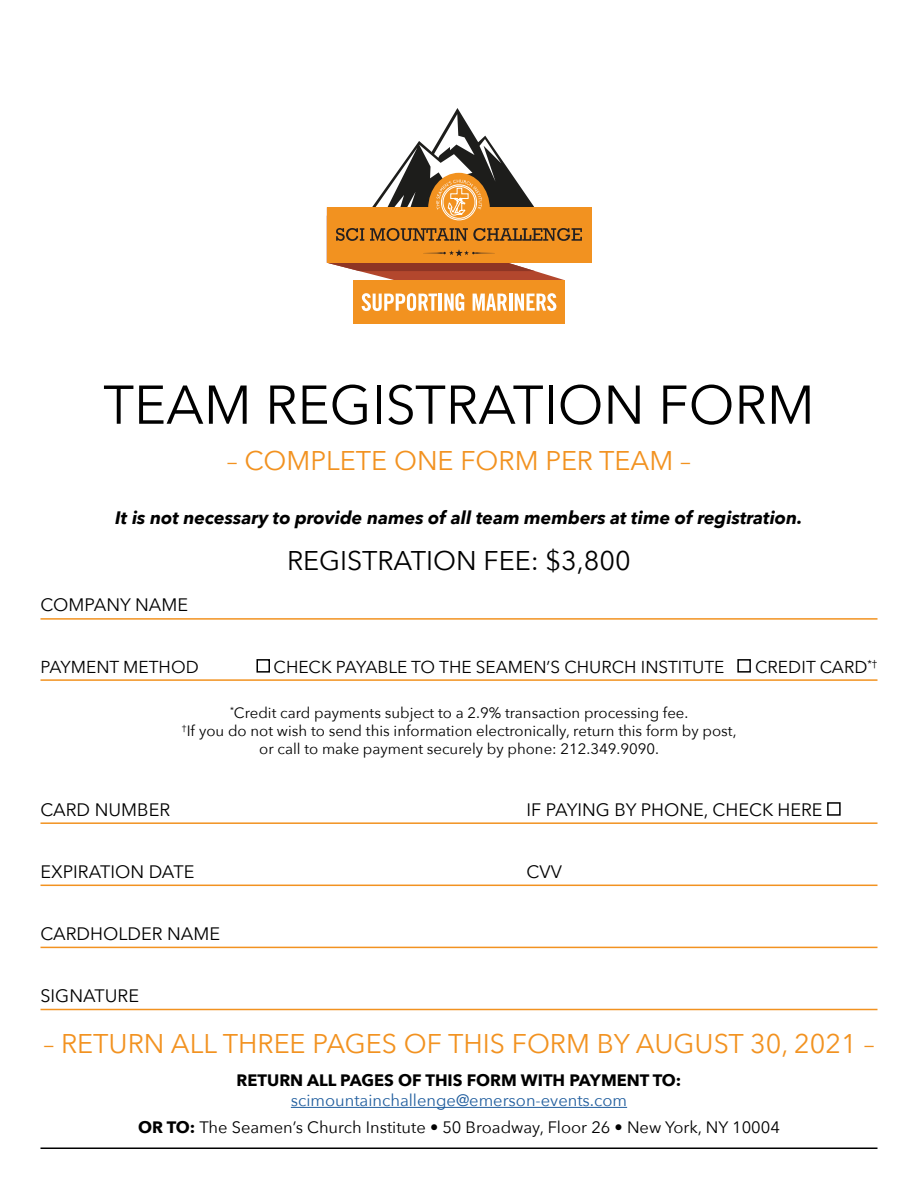
<style>
.page{position:relative;width:918px;height:1188px;background:#fff}
.page>*{position:absolute;margin:0;border:0;box-sizing:border-box;transform-origin:0 0}
.t1{font:54px "Avenir Next";color:#000}
.t2{font:27px "Avenir Next";color:#f29220}
.t3{font:27px "Avenir Next";color:#000}
.t4{font:18px "Avenir Next";color:#000}
.t5{font:italic 700 18px "Avenir Next";color:#000}
.t6{font:17.25px "Avenir Next";color:#000}
.t7{font:16.5px/26.5px "Avenir Next";color:#000;text-align:center}
.t8{font:700 16.5px "Avenir Next";color:#000}
.t9{font:15px/18px "Avenir Next";color:#000;text-align:center}
.s1{color:#215e9e}
.s2{font-weight:700}
</style>
<div class="page">
<hr style="left:40px;top:618px;width:838px;height:2px;background:#f29220">
<hr style="left:40px;top:679px;width:838px;height:2px;background:#f29220">
<hr style="left:40px;top:822px;width:838px;height:2px;background:#f29220">
<hr style="left:40px;top:885px;width:838px;height:1px;background:#f29220">
<hr style="left:40px;top:947px;width:838px;height:1px;background:#f29220">
<hr style="left:40px;top:1009px;width:838px;height:1px;background:#f29220">
<div style="left:256px;top:659px;width:14px;height:14px;border:2px solid #000"></div>
<div style="left:737px;top:659px;width:14px;height:14px;border:2px solid #000"></div>
<div style="left:827px;top:802px;width:14px;height:14px;border:2px solid #000"></div>
<div style="left:327px;top:207px;width:264px;height:56px;background:#f29220"></div>
<svg style="left:328px;top:108px;width:254px;height:216px"></svg>
<hr style="left:40px;top:1148px;width:838px;height:1px;background:#000">
<hr style="left:291px;top:1107px;width:336px;height:1px;background:#215e9e">
<h1 class="t1" style="left:103px;top:359px;width:713px">TEAM REGISTRATION FORM</h1>
<h2 class="t2" style="left:227px;top:437px;width:466px">– COMPLETE ONE FORM PER TEAM –</h2>
<p class="t5" style="left:115px;top:502px;width:689px">It is not necessary to provide names of all team members at time of registration.</p>
<h2 class="t3" style="left:287px;top:537px;width:345px">REGISTRATION FEE: $3,800</h2>
<p class="t4" style="left:40px;top:590px;width:149px">COMPANY NAME</p>
<p class="t6" style="left:40px;top:652px;width:160px">PAYMENT METHOD</p>
<p class="t6" style="left:274px;top:652px;width:452px">CHECK PAYABLE TO THE SEAMEN’S CHURCH INSTITUTE</p>
<p class="t6" style="left:755px;top:652px;width:124px">CREDIT CARD<sup>*†</sup></p>
<p class="t9" style="left:182px;top:703px;width:556px"><sup>*</sup>Credit card payments subject to a 2.9% transaction processing fee.<br><sup>†</sup>If you do not wish to send this information electronically, return this form by post, or call to make payment securely by phone: 212.349.9090.</p>
<p class="t4" style="left:40px;top:794px;width:131px">CARD NUMBER</p>
<p class="t4" style="left:526px;top:794px;width:298px">IF PAYING BY PHONE, CHECK HERE</p>
<p class="t4" style="left:40px;top:856px;width:155px">EXPIRATION DATE</p>
<p class="t4" style="left:526px;top:856px;width:37px">CVV</p>
<p class="t4" style="left:40px;top:918px;width:181px">CARDHOLDER NAME</p>
<p class="t4" style="left:40px;top:981px;width:100px">SIGNATURE</p>
<h2 class="t2" style="left:44px;top:1021px;width:833px">– RETURN ALL THREE PAGES OF THIS FORM BY AUGUST 30, 2021 –</h2>
<p class="t8" style="left:237px;top:1066px;width:446px">RETURN ALL PAGES OF THIS FORM WITH PAYMENT TO:</p>
<p class="t7" style="left:138px;top:1086px;width:643px"><span class="s1">scimountainchallenge@emerson-events.com<br></span><span class="s2">OR TO:</span> The Seamen’s Church Institute • 50 Broadway, Floor 26 • New York, NY 10004</p>
</div>
